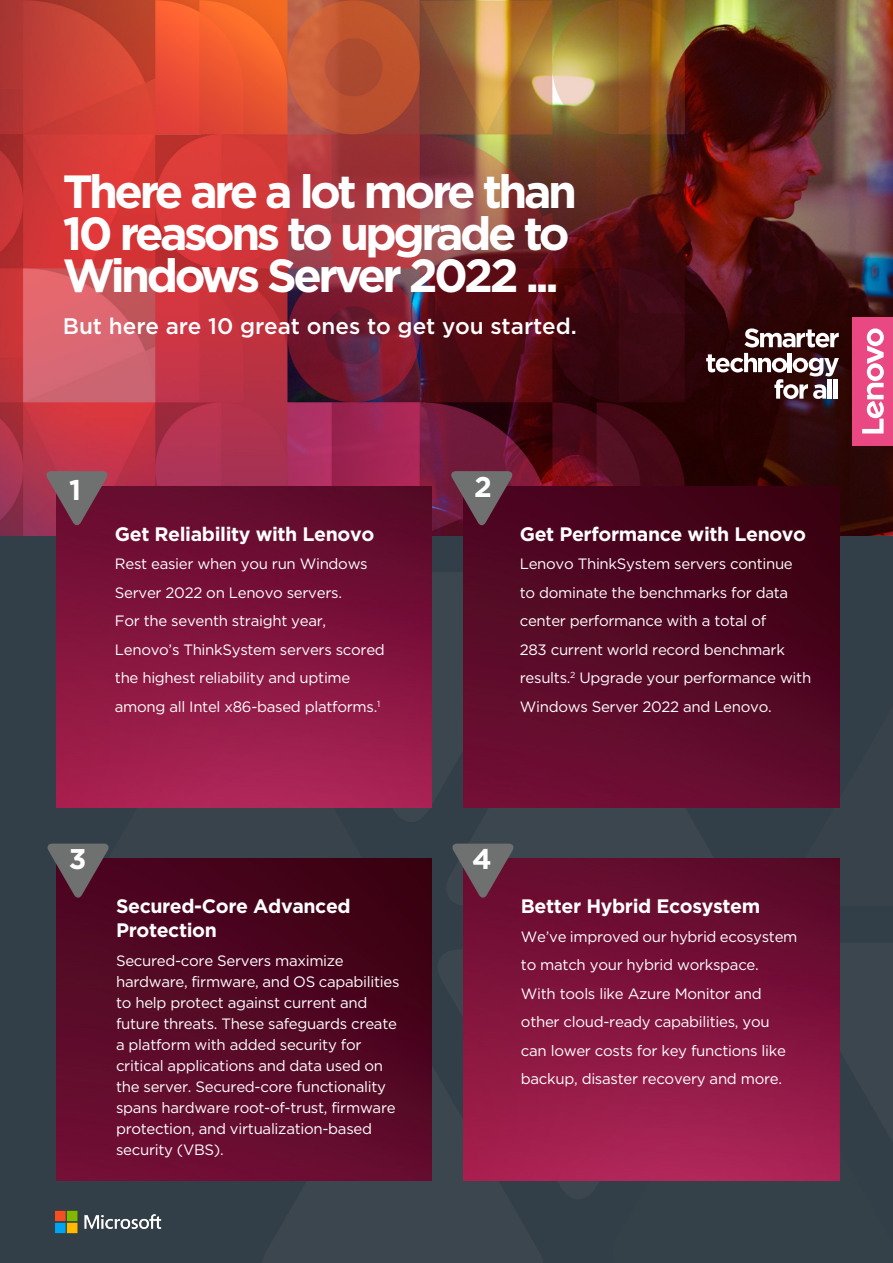
<style>
.page{position:relative;width:893px;height:1263px;background:#fff}
.page>*{position:absolute;margin:0;border:0;box-sizing:border-box;transform-origin:0 0}
.t1{font:700 46.5px "Gotham";letter-spacing:-.075em;color:#fff}
.t2{font:700 28.5px "Gotham";color:#fff}
.t3{font:500 22.5px "Gotham";color:#fff}
.List_Paragraph{font:700 19.5px/24px "Gotham";letter-spacing:-.02em;color:#fff}
.List_Paragraph-2{font:15px/28.5px "Gotham";letter-spacing:-.02em;color:#fff}
</style>
<div class="page">
<div style="left:0;top:534px;width:893px;height:729px;background:#333f48"></div>
<svg style="left:93px;top:807px;width:285px;height:52px"></svg>
<svg style="left:463px;top:807px;width:270px;height:52px;fill:#3c464e"></svg>
<svg style="left:790px;top:654px;width:50px;height:252px"></svg>
<img style="left:0;top:0;width:893px;height:536px">
<svg style="left:744px;top:328px;width:95px;height:19px"></svg>
<svg style="left:706px;top:353px;width:133px;height:46px"></svg>
<hr style="left:828px;top:379px;width:4px;height:20px;background:#fff">
<hr style="left:833px;top:379px;width:4px;height:20px;background:#fff">
<div style="left:852px;top:317px;width:41px;height:128px;background:#e94882"></div>
<svg style="left:862px;top:328px;width:22px;height:105px"></svg>
<img style="left:463px;top:486px;width:376px;height:321px">
<img style="left:56px;top:486px;width:376px;height:321px">
<svg style="left:45px;top:471px;width:64px;height:55px;background:#764958"></svg>
<svg style="left:450px;top:471px;width:64px;height:55px;background:#654250"></svg>
<img style="left:56px;top:859px;width:376px;height:321px">
<img style="left:463px;top:859px;width:376px;height:321px">
<svg style="left:47px;top:843px;width:63px;height:56px;background:#5b4751"></svg>
<svg style="left:452px;top:843px;width:63px;height:56px;background:#654b57"></svg>
<img style="left:54px;top:1210px;width:108px;height:24px">
<p class="t1" style="left:63px;top:161px;width:516px">There are a lot more than</p>
<p class="t1" style="left:63px;top:203px;width:508px">10 reasons to upgrade to</p>
<p class="t1" style="left:63px;top:245px;width:497px">Windows Server 2022 ...</p>
<p class="t3" style="left:63px;top:312px;width:516px">But here are 10 great ones to get you started.</p>
<p class="t2" style="left:69px;top:471px;width:14px">1</p>
<p class="List_Paragraph" style="left:115px;top:522px;width:261px">Get Reliability with Lenovo</p>
<p class="List_Paragraph-2" style="left:115px;top:549px;width:271px">Rest easier when you run Windows Server 2022 on Lenovo servers.<br>For the seventh straight year, Lenovo’s ThinkSystem servers scored the highest reliability and uptime among all Intel x86-based platforms.<sup>1</sup></p>
<p class="t2" style="left:69px;top:840px;width:19px">3</p>
<p class="List_Paragraph" style="left:116px;top:894px;width:236px">Secured-Core Advanced<br>Protection</p>
<p class="List_Paragraph-2" style="left:116px;top:950px;width:285px;line-height:21px">Secured-core Servers maximize hardware, firmware, and OS capabilities to help protect against current and future threats. These safeguards create a platform with added security for critical applications and data used on the server. Secured-core functionality spans hardware root-of-trust, firmware protection, and virtualization-based security (VBS).</p>
<p class="t2" style="left:474px;top:468px;width:19px">2</p>
<p class="List_Paragraph" style="left:520px;top:522px;width:288px">Get Performance with Lenovo</p>
<p class="List_Paragraph-2" style="left:520px;top:549px;width:293px">Lenovo ThinkSystem servers continue to dominate the benchmarks for data center performance with a total of<br>283 current world record benchmark results.<sup>2</sup> Upgrade your performance with Windows Server 2022 and Lenovo.</p>
<p class="t2" style="left:472px;top:840px;width:21px">4</p>
<p class="List_Paragraph" style="left:521px;top:894px;width:241px">Better Hybrid Ecosystem</p>
<p class="List_Paragraph-2" style="left:521px;top:922px;width:278px">We’ve improved our hybrid ecosystem to match your hybrid workspace.<br>With tools like Azure Monitor and other cloud-ready capabilities, you can lower costs for key functions like backup, disaster recovery and more.</p>
</div>
